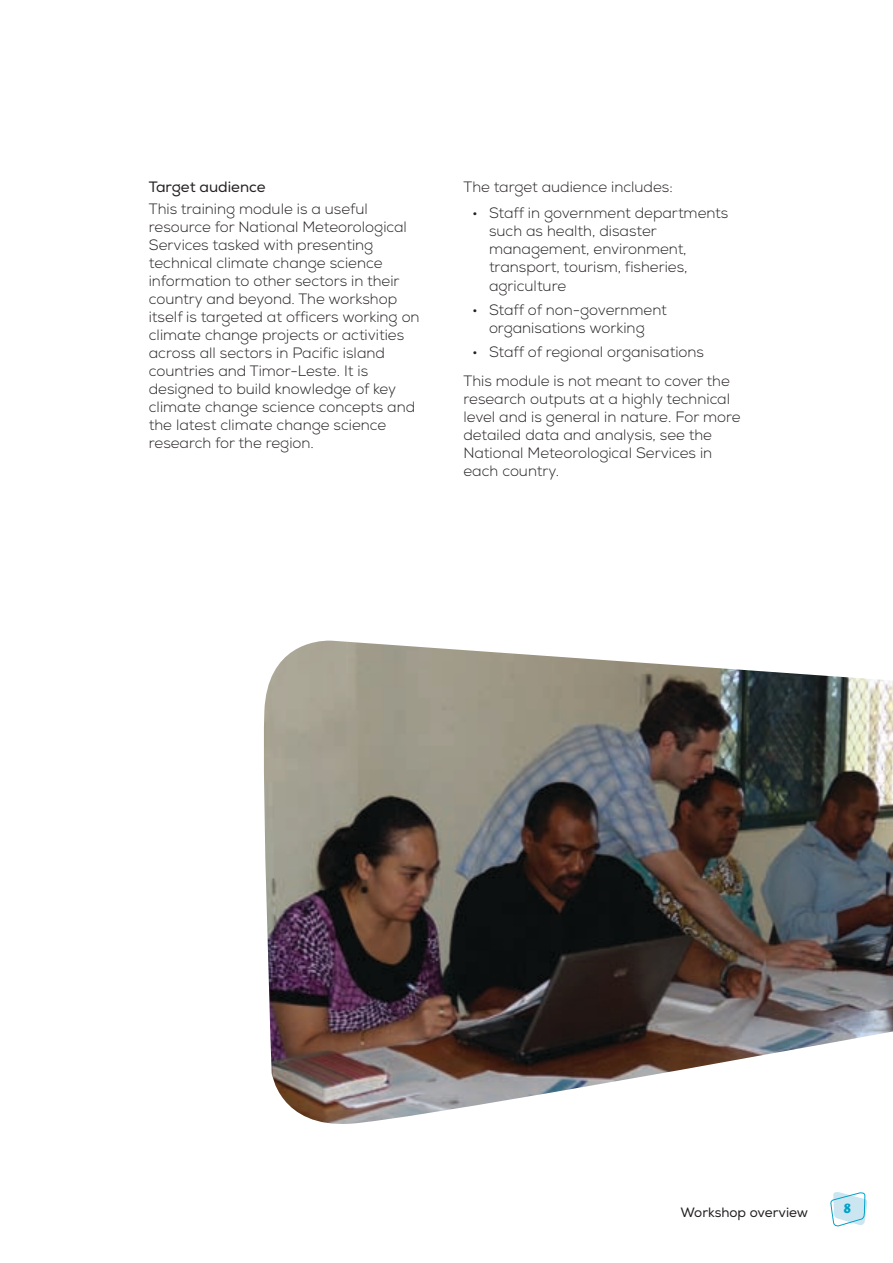
<style>
.page{position:relative;width:893px;height:1263px;background:#fff}
.page>*{position:absolute;margin:0;border:0;box-sizing:border-box;transform-origin:0 0}
.t1{font:300 15px/18px "Nexa";color:#231f20}
.t2{font:15px "Nexa";color:#231f20}
.t3{font:13.5px "Nexa";color:#231f20}
.t4{font:13.5px "Cupcake";color:#00a1c8}
</style>
<div class="page">
<svg style="left:830px;top:1192px;width:38px;height:34px"></svg>
<img style="left:264px;top:641px;width:629px;height:483px">
<p class="t2" style="left:149px;top:178px;width:118px">Target audience</p>
<p class="t1" style="left:149px;top:200px;width:272px">This training module is a useful resource for National Meteorological Services tasked with presenting technical climate change science information to other sectors in their country and beyond. The workshop itself is targeted at officers working on climate change projects or activities across all sectors in Pacific island countries and Timor-Leste. I t is designed to build knowledge of key climate change science concepts and the latest climate change science research for the region.</p>
<p class="t1" style="left:463px;top:178px;width:211px">The target audience includes:</p>
<p class="t1" style="left:489px;top:205px;width:241px;text-indent:-17px">• Staff in government departments such as health, disaster management, environment, transport, tourism, fisheries, agriculture</p>
<p class="t1" style="left:472px;top:301px;width:196px;text-align:center">• Staff of non-government organisations working</p>
<p class="t1" style="left:463px;top:338px;width:268px;line-height:28.7px;text-indent:9px">• Staff of regional organisations<br>This module is not meant to cover the</p>
<p class="t1" style="left:463px;top:390px;width:279px">research outputs at a highly technical level and is general in nature. For more detailed data and analysis, see the National Meteorological Services in each country.</p>
<p class="t3" style="left:680px;top:1204px;width:129px">Workshop overview</p>
<p class="t4" style="left:844px;top:1201px;width:8px">8</p>
</div>
